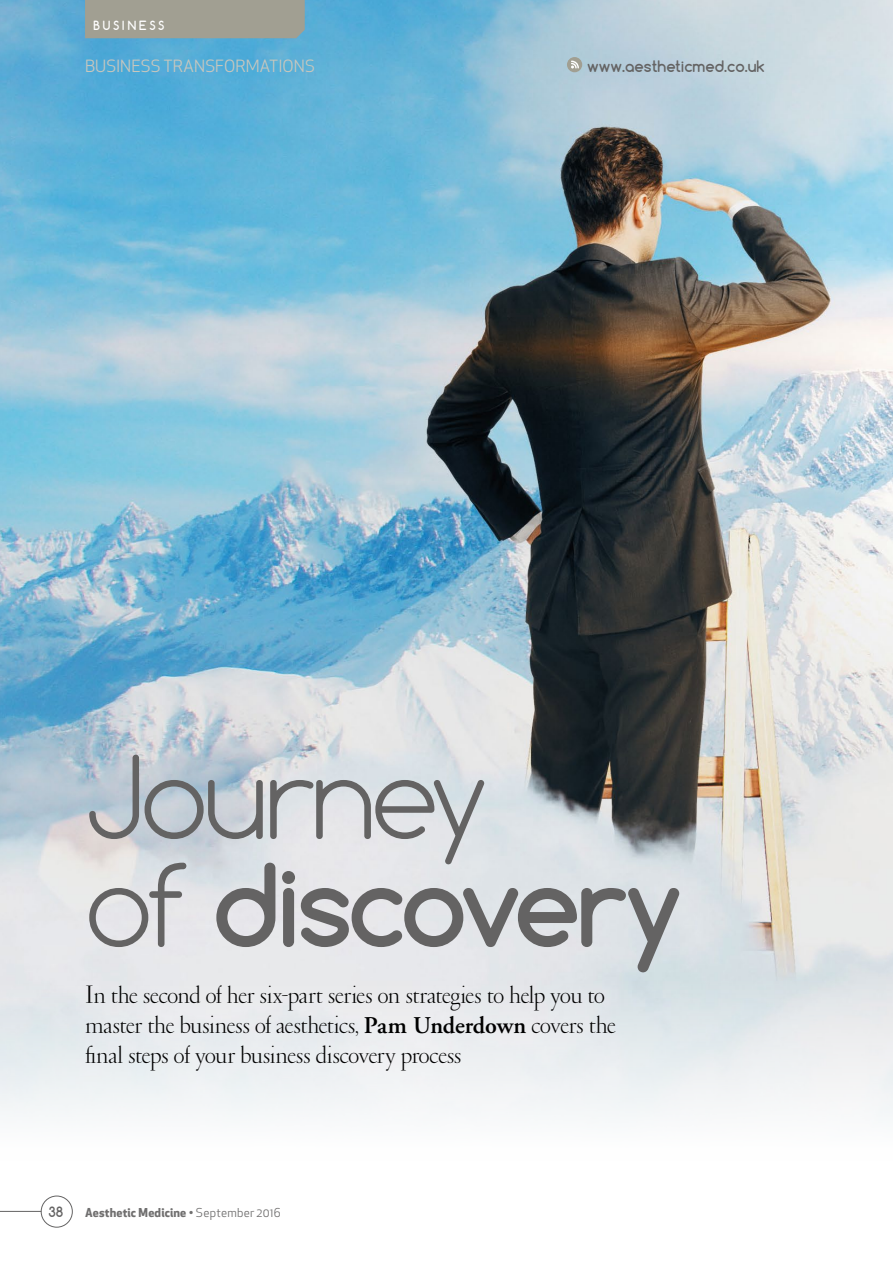
<style>
.page{position:relative;width:893px;height:1263px;background:#fff}
.page>*{position:absolute;margin:0;border:0;box-sizing:border-box;transform-origin:0 0}
.Standard_Headline{font:300 108px/108px "Comfortaa";letter-spacing:-.04em;color:#646363}
.Standfirst{font:300 25.5px/30px "Garamond";letter-spacing:-.01em;color:#000}
.Article_Headline_LHP{font:16.5px "Apex New";letter-spacing:.005em;color:#c9c7bd}
.t1{font:700 15px "Comfortaa";color:#646363}
.t2{font:700 13.5px "Comfortaa";color:#646363}
.t3{font:700 12px "Apex New";letter-spacing:.01em;color:#706f6f}
.Section_Tab_LHP{font:700 12px "Comfortaa";letter-spacing:.225em;color:#fff}
.s1{font-weight:700}
.s2{font-family:"Adobe Garamond";font-weight:600;font-size:24px}
.s3{font-weight:400}
</style>
<div class="page">
<img style="left:0;top:0;width:893px;height:1116px">
<div style="left:41px;top:1196px;width:32px;height:31px;border:1px solid #646363;border-radius:50%"></div>
<hr style="left:0;top:1211px;width:41px;height:1px;background:#646363">
<div style="left:85px;top:0;width:220px;height:38px;background:#a19f92"></div>
<div style="left:567px;top:57px;width:15px;height:15px;background:#a19f92;border-radius:50%"></div>
<svg style="left:571px;top:61px;width:8px;height:7px"></svg>
<p class="Section_Tab_LHP" style="left:94px;top:18px;width:72px">BUSINESS</p>
<p class="Article_Headline_LHP" style="left:85px;top:56px;width:231px">BUSINESS TRANSFORMATIONS</p>
<p class="t1" style="left:587px;top:57px;width:179px">www.aestheticmed.co.uk</p>
<p class="Standard_Headline" style="left:85px;top:743px;width:600px">Journey<br>of <span class="s1">discovery</span></p>
<p class="Standfirst" style="left:85px;top:981px;width:532px">In the second of her six-part series on strategies to help you to master the business of aesthetics, <span class="s2">Pam Underdown</span> covers the final steps of your business discovery process</p>
<p class="t2" style="left:48px;top:1203px;width:16px">38</p>
<p class="t3" style="left:85px;top:1203px;width:197px">Aesthetic Medicine • <span class="s3">September 2016</span></p>
</div>
